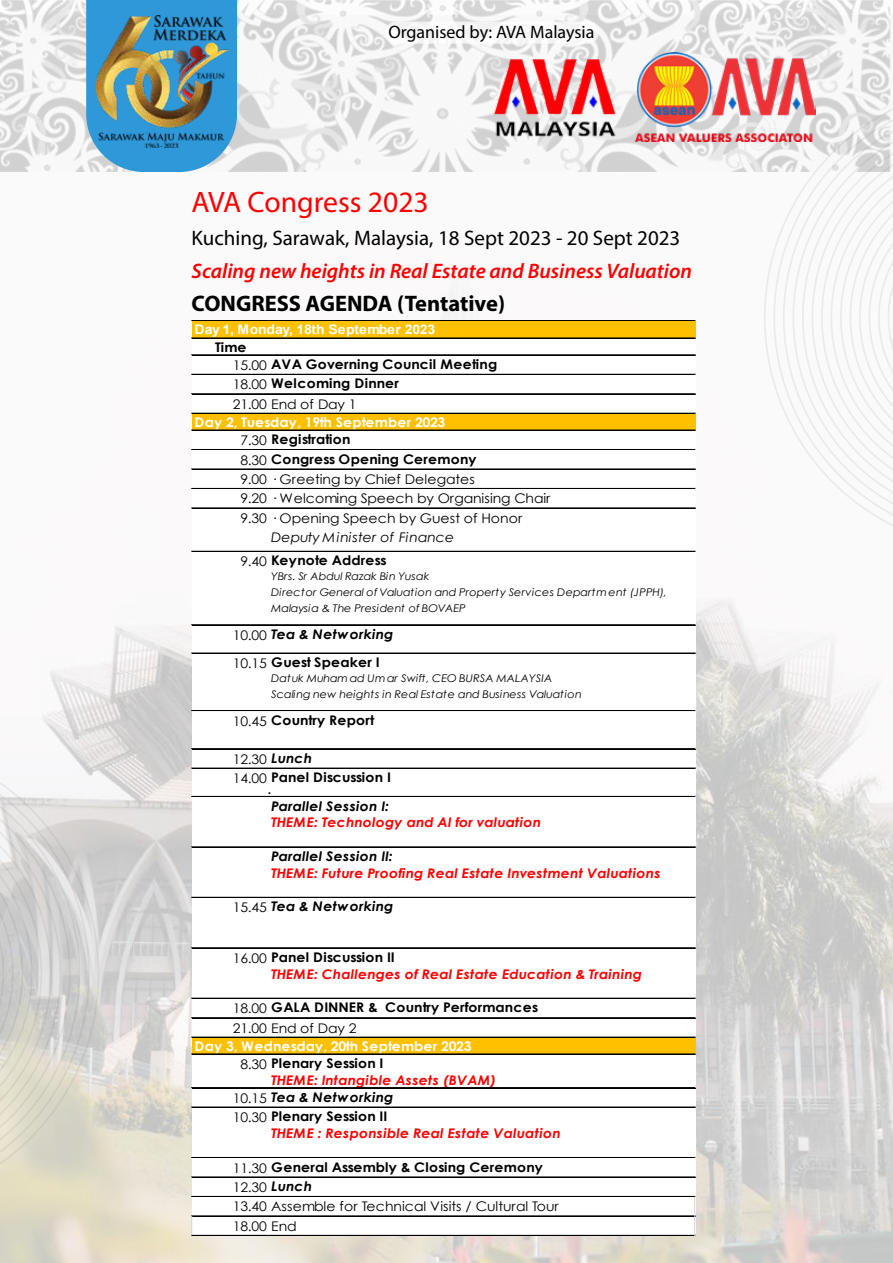
<style>
.page{position:relative;width:893px;height:1263px;background:#fff}
.page>*{position:absolute;margin:0;border:0;box-sizing:border-box;transform-origin:0 0}
.t1{font:29.7px "Myriad Pro";color:#f00}
.t2{font:700 22.5px "Myriad Pro";color:#000}
.t3{font:italic 600 21px "Myriad Pro";color:#f00}
.t4{font:21px "Myriad Pro";color:#000}
.t5{font:18px "Myriad Pro";color:#000}
.t6{font:13.2px/19.6px "Century Gothic";letter-spacing:-.005em;color:#000;scale:1.06 1}
.t7{font:italic 700 13.2px/16.8px "Century Gothic";letter-spacing:.015em;color:#f00;scale:1.06 1}
.t8{font:700 13.2px/16.8px "Century Gothic";letter-spacing:.015em;color:#000;scale:1.06 1}
.t9{font:italic 700 13.2px/28.3px "Century Gothic";letter-spacing:.025em;color:#000;scale:1.06 1}
.t10{font:700 13.2px "Century Gothic";letter-spacing:.005em;color:#fff;scale:1.06 1}
.t11{font:italic 13.2px/23.9px "Century Gothic";letter-spacing:-.005em;color:#000;scale:1.06 1}
.t12{font:700 13.2px "Arial";letter-spacing:-.01em;color:#fff;scale:1.06 1}
.t13{font:italic 10.65px/15.9px "Century Gothic";color:#000;scale:1.06 1}
.s1{font-weight:400}
.s2{font-weight:700}
.s3{font-style:normal}
.s4{font-weight:700;font-style:normal}
.s5{font-weight:400;font-style:normal}
.s6{font-style:italic}
.s7{font-weight:400;font-style:normal;color:#000}
.s8{font-style:normal;color:#000}
.s9{font-weight:700;font-style:italic}
</style>
<div class="page">
<img style="left:0;top:283px;width:893px;height:980px">
<img style="left:0;top:0;width:891px;height:172px">
<svg style="left:764px;top:94px;width:129px;height:447px"></svg>
<svg style="left:0;top:750px;width:99px;height:447px;background:#d9d7d1"></svg>
<svg style="left:86px;top:0;width:151px;height:172px;background:#4ea5da"></svg>
<img style="left:97px;top:15px;width:132px;height:132px">
<img style="left:474px;top:33px;width:161px;height:133px">
<div style="left:385px;top:22px;width:214px;height:22px;background:#fff;border-radius:10px"></div>
<img style="left:635px;top:53px;width:180px;height:89px">
<div style="left:193px;top:1197px;width:503px;height:38px;background:#fff"></div>
<div style="left:193px;top:321px;width:503px;height:18px;background:#ffc000"></div>
<div style="left:193px;top:338px;width:503px;height:76px;background:#fff"></div>
<div style="left:193px;top:413px;width:503px;height:18px;background:#ffc000"></div>
<div style="left:193px;top:430px;width:503px;height:224px;background:#fff"></div>
<div style="left:193px;top:653px;width:76px;height:58px;background:#fff"></div>
<div style="left:268px;top:653px;width:428px;height:58px;background:#fff"></div>
<div style="left:193px;top:710px;width:503px;height:328px;background:#fff"></div>
<div style="left:193px;top:1037px;width:503px;height:18px;background:#ffc000"></div>
<div style="left:193px;top:1054px;width:503px;height:143px;background:#fff"></div>
<hr style="left:192px;top:320px;width:504px;height:1px;background:#000">
<hr style="left:192px;top:338px;width:504px;height:1px;background:#000">
<hr style="left:192px;top:354px;width:504px;height:1px;background:#000">
<hr style="left:192px;top:355px;width:504px;height:1px;background:#000">
<hr style="left:192px;top:374px;width:504px;height:1px;background:#000">
<hr style="left:192px;top:393px;width:504px;height:1px;background:#000">
<hr style="left:192px;top:394px;width:504px;height:1px;background:#000">
<hr style="left:192px;top:413px;width:504px;height:1px;background:#000">
<hr style="left:192px;top:430px;width:504px;height:1px;background:#000">
<hr style="left:192px;top:449px;width:504px;height:1px;background:#000">
<hr style="left:192px;top:469px;width:504px;height:1px;background:#000">
<hr style="left:192px;top:488px;width:504px;height:1px;background:#000">
<hr style="left:192px;top:508px;width:504px;height:1px;background:#000">
<hr style="left:192px;top:551px;width:504px;height:1px;background:#000">
<hr style="left:192px;top:624px;width:504px;height:1px;background:#000">
<hr style="left:192px;top:625px;width:504px;height:1px;background:#000">
<hr style="left:192px;top:653px;width:504px;height:1px;background:#000">
<hr style="left:192px;top:710px;width:504px;height:1px;background:#000">
<hr style="left:192px;top:748px;width:504px;height:1px;background:#000">
<hr style="left:192px;top:749px;width:504px;height:1px;background:#000">
<hr style="left:192px;top:768px;width:504px;height:1px;background:#000">
<hr style="left:192px;top:796px;width:504px;height:1px;background:#000">
<hr style="left:192px;top:846px;width:504px;height:1px;background:#000">
<hr style="left:192px;top:847px;width:504px;height:1px;background:#000">
<hr style="left:192px;top:897px;width:504px;height:1px;background:#000">
<hr style="left:192px;top:947px;width:504px;height:1px;background:#000">
<hr style="left:192px;top:948px;width:504px;height:1px;background:#000">
<hr style="left:192px;top:998px;width:504px;height:1px;background:#000">
<hr style="left:192px;top:1017px;width:504px;height:1px;background:#000">
<hr style="left:192px;top:1018px;width:504px;height:1px;background:#000">
<hr style="left:192px;top:1037px;width:504px;height:1px;background:#000">
<hr style="left:192px;top:1054px;width:504px;height:1px;background:#000">
<hr style="left:192px;top:1087px;width:504px;height:1px;background:#000">
<hr style="left:192px;top:1107px;width:504px;height:1px;background:#000">
<hr style="left:192px;top:1157px;width:504px;height:1px;background:#000">
<hr style="left:192px;top:1177px;width:504px;height:1px;background:#000">
<hr style="left:192px;top:1196px;width:504px;height:1px;background:#000">
<hr style="left:192px;top:1215px;width:504px;height:1px;background:#000">
<hr style="left:192px;top:1216px;width:504px;height:1px;background:#000">
<hr style="left:192px;top:1235px;width:504px;height:1px;background:#000">
<svg style="left:192px;top:1217px;width:1px;height:20px"></svg>
<svg style="left:694px;top:1196px;width:3px;height:41px"></svg>
<h3 class="t5" style="left:388px;top:21px;width:208px">Organised by: AVA Malaysia</h3>
<h1 class="t1" style="left:192px;top:183px;width:239px">AVA Congress 2023</h1>
<h3 class="t4" style="left:192px;top:225px;width:490px">Kuching, Sarawak, Malaysia, 18 Sept 2023 - 20 Sept 2023</h3>
<h3 class="t3" style="left:192px;top:257px;width:502px">Scaling new heights in Real Estate and Business Valuation</h3>
<h2 class="t2" style="left:192px;top:288px;width:315px">CONGRESS AGENDA (Tentative)</h2>
<p class="t12" style="left:195px;top:320px;width:229px">Day 1, Monday, 18th September 2023</p>
<p class="t8" style="left:233px;top:338px;width:251px;text-indent:-18px">Time<br><span class="s1">15.00</span> AVA Governing Council Meeting</p>
<p class="t6" style="left:233px;top:373px;width:158px;line-height:20.4px">18.00 <span class="s2">Welcoming Dinner<br></span>21.00 End of Day 1</p>
<p class="t6" style="left:240px;top:429px;width:294px">7.30 <span class="s2">Registration<br></span>8.30 <span class="s2">Congress Opening Ceremony<br></span>9.00 · Greeting by Chief Delegates<br>9.20 · Welcoming Speech by Organising Chair 9.30 · Opening Speech by Guest of Honor</p>
<p class="t11" style="left:240px;top:525px;width:203px;text-indent:31px">Deputy Minister of Finance<br><span class="s3">9.40</span> <span class="s4">Keynote Address</span></p>
<p class="t13" style="left:271px;top:568px;width:375px">YBrs. Sr Abdul Razak Bin Yusak<br>Director General of Valuation and Property Services Department (JPPH),<br>Malaysia &amp; The President of BOVAEP</p>
<p class="t9" style="left:233px;top:619px;width:153px"><span class="s5">10.00</span> Tea &amp; Networking<br><span class="s5">10.15</span> <span class="s3">Guest Speaker I</span></p>
<p class="t13" style="left:271px;top:670px;width:295px">Datuk Muhamad Umar Swift, CEO BURSA MALAYSIA<br>Scaling new heights in Real Estate and Business Valuation</p>
<p class="t8" style="left:233px;top:711px;width:135px"><span class="s1">10.45</span> Country Report</p>
<p class="t8" style="left:233px;top:749px;width:151px;line-height:18.6px"><span class="s1">12.30</span> <span class="s6">Lunch<br></span><span class="s1">14.00</span> Panel Discussion I</p>
<p class="t8" style="left:265px;top:784px;width:6px">·</p>
<p class="t9" style="left:271px;top:791px;width:113px">Parallel Session I:</p>
<p class="t7" style="left:271px;top:813px;width:256px">THEME: Technology and AI for valuation</p>
<p class="t9" style="left:271px;top:841px;width:116px">Parallel Session II:</p>
<p class="t7" style="left:271px;top:864px;width:369px">THEME: Future Proofing Real Estate Investment Valuations</p>
<p class="t9" style="left:233px;top:892px;width:153px"><span class="s5">15.45</span> Tea &amp; Networking</p>
<p class="t7" style="left:271px;top:948px;width:351px;text-indent:-38px"><span class="s7">16.00</span> <span class="s8">Panel Discussion II<br></span>THEME: Challenges of Real Estate Education &amp; Training</p>
<p class="t8" style="left:233px;top:997px;width:289px;line-height:20.4px"><span class="s1">18.00</span> GALA DINNER &amp; Country Performances<br><span class="s1">21.00 End of Day 2</span></p>
<p class="t8" style="left:240px;top:1054px;width:137px"><span class="s1">8.30</span> Plenary Session I</p>
<p class="t7" style="left:271px;top:1071px;width:214px">THEME: Intangible Assets (BVAM)</p>
<p class="t9" style="left:233px;top:1082px;width:153px"><span class="s5">10.15</span> Tea &amp; Networking</p>
<p class="t7" style="left:271px;top:1107px;width:275px;text-indent:-38px"><span class="s7">10.30</span> <span class="s8">Plenary Session II<br></span>THEME : Responsible Real Estate Valuation</p>
<p class="t6" style="left:233px;top:1157px;width:309px">11.30 <span class="s2">General Assembly &amp; Closing Ceremony<br></span>12.30 <span class="s9">Lunch<br></span>13.40 Assemble for Technical Visits / Cultural Tour<br>18.00 End</p>
<p class="t10" style="left:195px;top:412px;width:238px">Day 2, Tuesday, 19th September 2023</p>
<p class="t10" style="left:195px;top:1036px;width:263px">Day 3, Wednesday, 20th September 2023</p>
</div>
